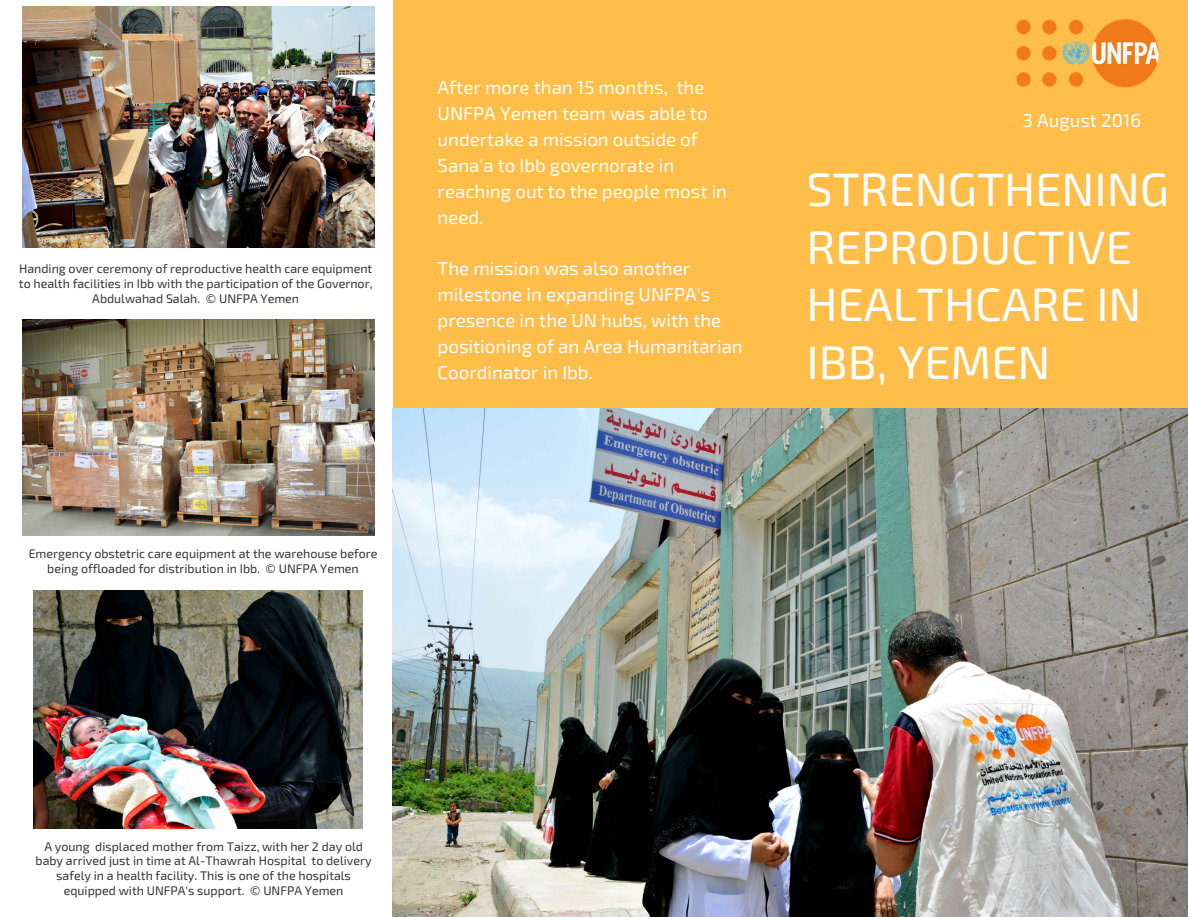
<style>
.page{position:relative;width:1188px;height:917px;background:#fff}
.page>*{position:absolute;margin:0;border:0;box-sizing:border-box;transform-origin:0 0}
.t1{font:46.65px/57.3px "Exo 2";color:#fff}
.t2{font:18.75px/25.8px "Exo 2";color:#fff}
.t3{font:12.45px/14.7px "Exo 2";color:#333336;text-align:center}
</style>
<div class="page">
<div style="left:393px;top:0;width:795px;height:441px;background:#ffbd4a"></div>
<img style="left:22px;top:6px;width:353px;height:241px">
<img style="left:34px;top:590px;width:328px;height:238px">
<img style="left:393px;top:408px;width:795px;height:508px">
<img style="left:1016px;top:19px;width:143px;height:69px">
<img style="left:22px;top:319px;width:353px;height:216px">
<p class="t3" style="left:19px;top:261px;width:355px">Handing over ceremony of reproductive health care equipment to health facilities in Ibb with the participation of the Governor,<br>Abdulwahad Salah. © UNFPA Yemen</p>
<h2 class="t2" style="left:438px;top:74px;width:291px">After more than 15 months, the<br>UNFPA Yemen team was able to undertake a mission outside of<br>Sana'a to Ibb governorate in reaching out to the people most in need.</h2>
<h2 class="t2" style="left:438px;top:255px;width:307px">The mission was also another milestone in expanding UNFPA's presence in the UN hubs, with the positioning of an Area Humanitarian<br>Coordinator in Ibb.</h2>
<p class="t3" style="left:29px;top:545px;width:350px">Emergency obstetric care equipment at the warehouse before being offloaded for distribution in Ibb. © UNFPA Yemen</p>
<h2 class="t2" style="left:1023px;top:106px;width:120px">3 August 2016</h2>
<h1 class="t1" style="left:807px;top:159px;width:364px">STRENGTHENING<br>REPRODUCTIVE<br>HEALTHCARE IN<br>IBB, YEMEN</h1>
<p class="t3" style="left:36px;top:838px;width:337px">A young displaced mother from Taizz, with her 2 day old baby arrived just in time at Al-Thawrah Hospital to delivery safely in a health facility. This is one of the hospitals equipped with UNFPA's support. © UNFPA Yemen</p>
</div>
